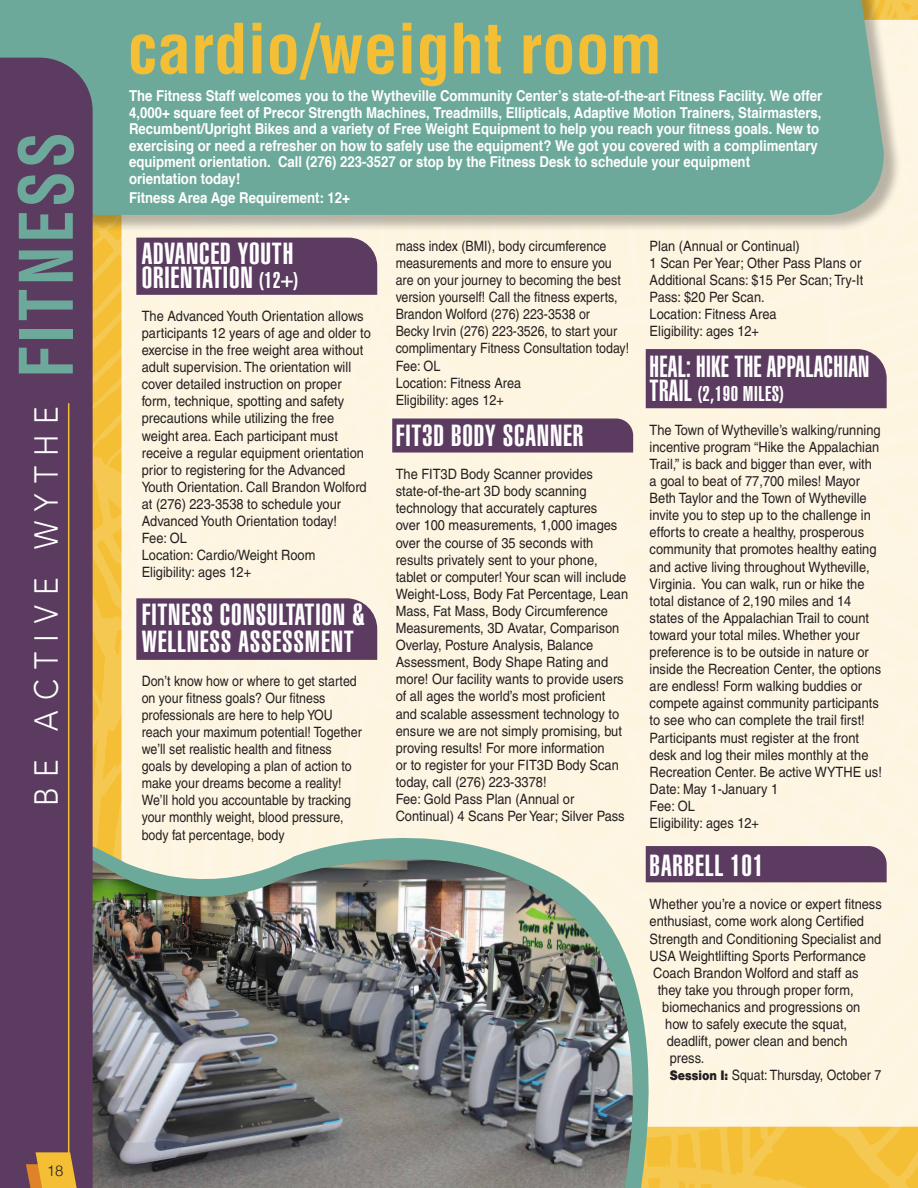
<style>
.page{position:relative;width:918px;height:1188px;background:#fff}
.page>*{position:absolute;margin:0;border:0;box-sizing:border-box;transform-origin:0 0}
.t1{font:700 condensed 67.5px "Helvetica";color:#f4bf34}
.t2{font:300 33px "Avenir";letter-spacing:.35em;color:#fff;scale:.9 1}
.t3{font:900 extra-condensed 30px/24px "Helvetica";letter-spacing:.025em;color:#fff;scale:1.06 1}
.t4{font:900 extra-condensed 30px "Helvetica";letter-spacing:.025em;color:#fff;scale:.96 1}
.t5{font:900 extra-condensed 21px "Helvetica";letter-spacing:.025em;color:#fff;scale:1.06 1}
.t6{font:700 15px/16.5px "Helvetica";color:#fff;scale:.88 1}
.t7{font:300 15px "Helvetica";color:#231f20}
.t8{font:14.25px/17.1px "Helvetica";color:#231f20;scale:.9 1}
.t9{font:14.25px/17.1px "Helvetica";color:#231f20;scale:.87 1}
.s1{font-family:"Helvetica";font-weight:700;font-stretch:condensed;font-size:72px;color:#6da99a}
.s2{font-size:22.5px}
.s3{font-size:30px}
.s4{font-family:"Helvetica Bld"}
</style>
<div class="page">
<svg style="left:703px;top:1127px;width:215px;height:61px;background:#f4c13d"></svg>
<svg style="left:93px;top:233px;width:29px;height:398px;background:#f4c342"></svg>
<div style="left:122px;top:20px;width:796px;height:1107px;background:#fdf5df"></div>
<div style="left:136px;top:238px;width:241px;height:57px;background:#5c3b60"></div>
<div style="left:136px;top:598px;width:241px;height:62px;background:#5c3b60"></div>
<div style="left:0;top:0;width:901px;height:233px;background:#231f20;opacity:.31"></div>
<div style="left:0;top:0;width:884px;height:215px;background:#6da99a"></div>
<svg style="left:93px;top:689px;width:610px;height:499px;background:#fcf1d5"></svg>
<img style="left:93px;top:807px;width:556px;height:381px">
<div style="left:0;top:58px;width:93px;height:1130px;background:#5c3b60"></div>
<hr style="left:68px;top:403px;width:1px;height:785px;background:#f4bf34">
<div style="left:392px;top:418px;width:241px;height:35px;background:#5c3b60"></div>
<div style="left:646px;top:349px;width:241px;height:59px;background:#5c3b60"></div>
<div style="left:646px;top:846px;width:241px;height:36px;background:#5c3b60"></div>
<svg style="left:26px;top:1152px;width:51px;height:36px;background:#d59e39"></svg>
<h2 class="t2" style="left:27px;top:806px;width:751px;rotate:-90deg">BE ACTIVE WYTHE <span class="s1">FITNESS</span></h2>
<p class="t7" style="left:47px;top:1157px;width:18px">18</p>
<h1 class="t1" style="left:128px;top:8px;width:536px">cardio/weight room</h1>
<p class="t6" style="left:129px;top:88px;width:789px">The Fitness Staff welcomes you to the Wytheville Community Center’s state-of-the-art Fitness Facility. We offer 4,000+ square feet of Precor Strength Machines, Treadmills, Ellipticals, Adaptive Motion Trainers, Stairmasters, Recumbent/Upright Bikes and a variety of Free Weight Equipment to help you reach your fitness goals. New to exercising or need a refresher on how to safely use the equipment? We got you covered with a complimentary equipment orientation. Call (276) 223-3527 or stop by the Fitness Desk to schedule your equipment<br>orientation today!</p>
<p class="t6" style="left:129px;top:189px;width:252px">Fitness Area Age Requirement: 12+</p>
<h3 class="t3" style="left:142px;top:241px;width:149px">ADVANCED YOUTH<br>ORIENTATION <span class="s2">(12+)</span></h3>
<p class="t8" style="left:142px;top:307px;width:256px">The Advanced Youth Orientation allows participants 12 years of age and older to exercise in the free weight area without adult supervision. The orientation will cover detailed instruction on proper form, technique, spotting and safety precautions while utilizing the free weight area. Each participant must receive a regular equipment orientation prior to registering for the Advanced Youth Orientation. Call Brandon Wolford at (276) 223-3538 to schedule your Advanced Youth Orientation today!<br>Fee: OL<br>Location: Cardio/Weight Room Eligibility: ages 12+</p>
<h3 class="t3" style="left:142px;top:601px;width:212px;line-height:27px">FITNESS CONSULTATION &amp;<br>WELLNESS ASSESSMENT</h3>
<p class="t9" style="left:142px;top:672px;width:254px">Don’t know how or where to get started on your fitness goals? Our fitness professionals are here to help YOU reach your maximum potential! Together we’ll set realistic health and fitness goals by developing a plan of action to make your dreams become a reality!<br>We’ll hold you accountable by tracking your monthly weight, blood pressure, body fat percentage, body</p>
<p class="t9" style="left:396px;top:237px;width:270px">mass index (BMI), body circumference measurements and more to ensure you are on your journey to becoming the best version yourself! Call the fitness experts, Brandon Wolford (276) 223-3538 or<br>Becky Irvin (276) 223-3526, to start your complimentary Fitness Consultation today!<br>Fee: OL<br>Location: Fitness Area<br>Eligibility: ages 12+</p>
<h3 class="t3" style="left:396px;top:423px;width:179px">FIT3D BODY SCANNER</h3>
<p class="t8" style="left:396px;top:466px;width:260px">The FIT3D Body Scanner provides state-of-the-art 3D body scanning technology that accurately captures<br>over 100 measurements, 1,000 images over the course of 35 seconds with results privately sent to your phone, tablet or computer! Your scan will include Weight-Loss, Body Fat Percentage, Lean Mass, Fat Mass, Body Circumference Measurements, 3D Avatar, Comparison Overlay, Posture Analysis, Balance Assessment, Body Shape Rating and more! Our facility wants to provide users of all ages the world’s most proficient and scalable assessment technology to ensure we are not simply promising, but proving results! For more information<br>or to register for your FIT3D Body Scan today, call (276) 223-3378!<br>Fee: Gold Pass Plan (Annual or Continual) 4 Scans Per Year; Silver Pass</p>
<p class="t8" style="left:650px;top:237px;width:239px">Plan (Annual or Continual)<br>1 Scan Per Year; Other Pass Plans or<br>Additional Scans: $15 Per Scan; Try-It<br>Pass: $20 Per Scan.<br>Location: Fitness Area<br>Eligibility: ages 12+</p>
<h3 class="t4" style="left:650px;top:350px;width:231px">HEAL: HIKE THE APPALACHIAN</h3>
<h3 class="t5" style="left:650px;top:382px;width:128px"><span class="s3">TRAIL</span> (2,190 MILES)</h3>
<p class="t8" style="left:650px;top:421px;width:260px">The Town of Wytheville’s walking/running incentive program “Hike the Appalachian Trail,” is back and bigger than ever, with a goal to beat of 77,700 miles! Mayor Beth Taylor and the Town of Wytheville invite you to step up to the challenge in efforts to create a healthy, prosperous community that promotes healthy eating and active living throughout Wytheville, Virginia. You can walk, run or hike the total distance of 2,190 miles and 14 states of the Appalachian Trail to count toward your total miles. Whether your preference is to be outside in nature or inside the Recreation Center, the options are endless! Form walking buddies or compete against community participants to see who can complete the trail first!<br>Participants must register at the front desk and log their miles monthly at the Recreation Center. Be active WYTHE us!<br>Date: May 1-January 1<br>Fee: OL<br>Eligibility: ages 12+</p>
<h3 class="t3" style="left:650px;top:853px;width:109px">BARBELL 101</h3>
<p class="t8" style="left:650px;top:896px;width:259px">Whether you’re a novice or expert fitness</p>
<p class="t8" style="left:650px;top:913px;width:240px">enthusiast, come work along Certified</p>
<p class="t8" style="left:650px;top:930px;width:259px">Strength and Conditioning Specialist and</p>
<p class="t8" style="left:650px;top:947px;width:242px">USA Weightlifting Sports Performance</p>
<p class="t8" style="left:653px;top:964px;width:230px">Coach Brandon Wolford and staff as</p>
<p class="t8" style="left:658px;top:981px;width:219px">they take you through proper form,</p>
<p class="t8" style="left:662px;top:998px;width:222px">biomechanics and progressions on</p>
<p class="t8" style="left:665px;top:1015px;width:204px">how to safely execute the squat,</p>
<p class="t8" style="left:667px;top:1033px;width:202px">deadlift, power clean and bench</p>
<p class="t8" style="left:670px;top:1050px;width:40px">press.</p>
<p class="t9" style="left:670px;top:1067px;width:245px"><span class="s4">Session I:</span> Squat: Thursday, October 7</p>
</div>
